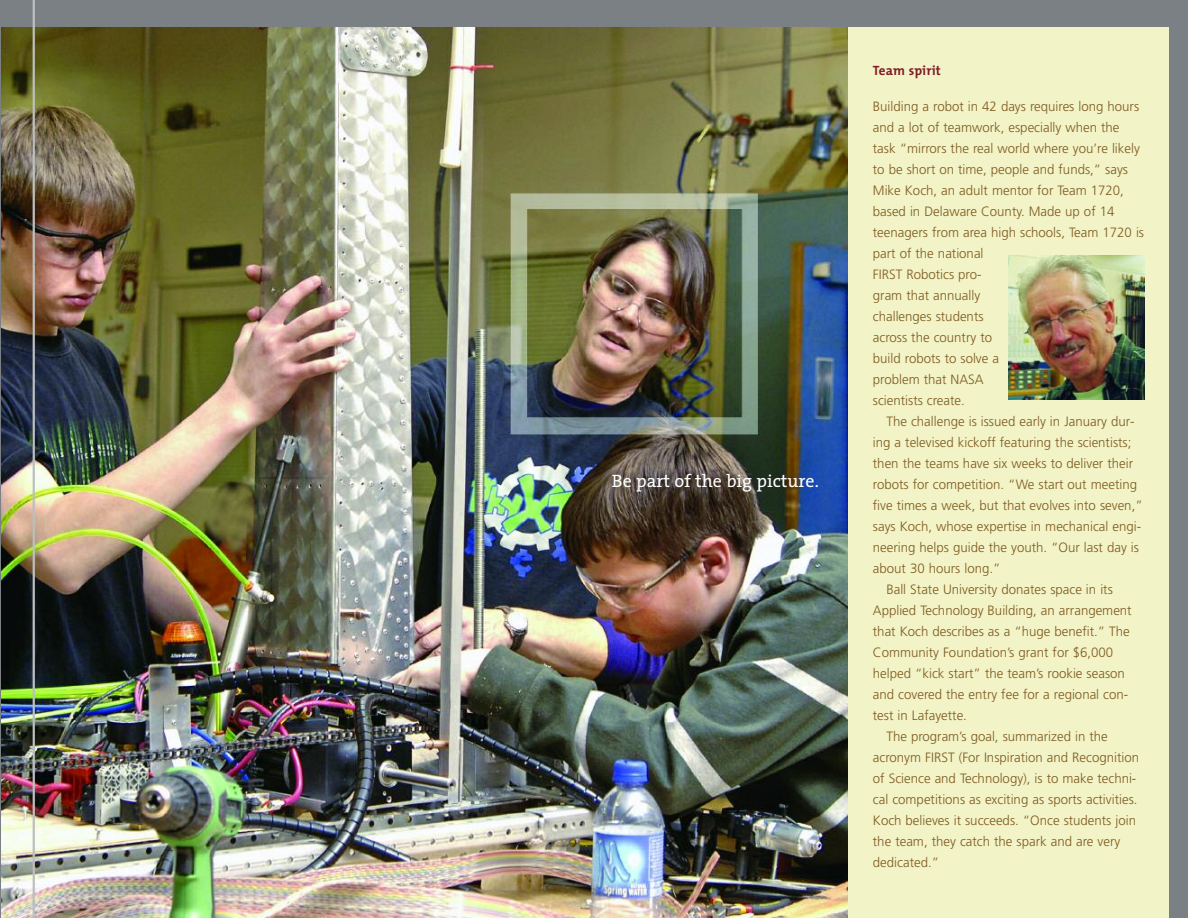
<style>
.page{position:relative;width:1188px;height:918px;background:#7a8083}
.page>*{position:absolute;margin:0;border:0;box-sizing:border-box;transform-origin:0 0}
.t1{font:18px "The Serif";color:#fff}
.t2{font:300 13.5px/21px "Frutiger";color:#7e5a21}
.t3{font:700 13.5px "The Mix";letter-spacing:.01em;color:#801c27}
</style>
<div class="page">
<div style="left:847px;top:27px;width:322px;height:891px;background:#f2f3c7"></div>
<img style="left:1px;top:27px;width:846px;height:891px">
<img style="left:1009px;top:255px;width:136px;height:145px">
<hr style="left:33px;top:0;width:2px;height:918px;background:#bcbfc1">
<h1 class="t1" style="left:612px;top:475px;width:208px">Be part of the big picture.</h1>
<p class="t3" style="left:873px;top:66px;width:69px">Team spirit</p>
<p class="t2" style="left:873px;top:97px;width:273px">Building a robot in 42 days requires long hours and a lot of teamwork, especially when the task “mirrors the real world where you’re likely to be short on time, people and funds,” says<br>Mike Koch, an adult mentor for Team 1720, based in Delaware County. Made up of 14 teenagers from area high schools, Team 1720 is part of the national<br>FIRST Robotics pro-<br>gram that annually<br>challenges students<br>across the country to<br>build robots to solve a<br>problem that NASA<br>scientists create.</p>
<p class="t2" style="left:886px;top:412px;width:250px">The challenge is issued early in January dur-</p>
<p class="t2" style="left:873px;top:433px;width:260px">ing a televised kickoff featuring the scientists;</p>
<p class="t2" style="left:873px;top:454px;width:262px">then the teams have six weeks to deliver their</p>
<p class="t2" style="left:873px;top:475px;width:266px">robots for competition. “We start out meeting</p>
<p class="t2" style="left:873px;top:496px;width:271px">five times a week, but that evolves into seven,”</p>
<p class="t2" style="left:873px;top:517px;width:270px">says Koch, whose expertise in mechanical engi-</p>
<p class="t2" style="left:873px;top:538px;width:268px">neering helps guide the youth. “Our last day is</p>
<p class="t2" style="left:873px;top:559px;width:129px">about 30 hours long.”</p>
<p class="t2" style="left:886px;top:580px;width:228px">Ball State University donates space in its</p>
<p class="t2" style="left:873px;top:601px;width:260px">Applied Technology Building, an arrangement</p>
<p class="t2" style="left:873px;top:622px;width:258px">that Koch describes as a “huge benefit.” The</p>
<p class="t2" style="left:873px;top:643px;width:242px">Community Foundation’s grant for $6,000</p>
<p class="t2" style="left:873px;top:664px;width:253px">helped “kick start” the team’s rookie season</p>
<p class="t2" style="left:873px;top:685px;width:257px">and covered the entry fee for a regional con-</p>
<p class="t2" style="left:873px;top:706px;width:96px">test in Lafayette.</p>
<p class="t2" style="left:886px;top:727px;width:223px">The program’s goal, summarized in the</p>
<p class="t2" style="left:873px;top:748px;width:268px">acronym FIRST (For Inspiration and Recognition</p>
<p class="t2" style="left:873px;top:769px;width:265px">of Science and Technology), is to make techni-</p>
<p class="t2" style="left:873px;top:790px;width:266px">cal competitions as exciting as sports activities.</p>
<p class="t2" style="left:873px;top:811px;width:265px">Koch believes it succeeds. “Once students join</p>
<p class="t2" style="left:873px;top:832px;width:249px">the team, they catch the spark and are very</p>
<p class="t2" style="left:873px;top:853px;width:68px">dedicated.”</p>
</div>
